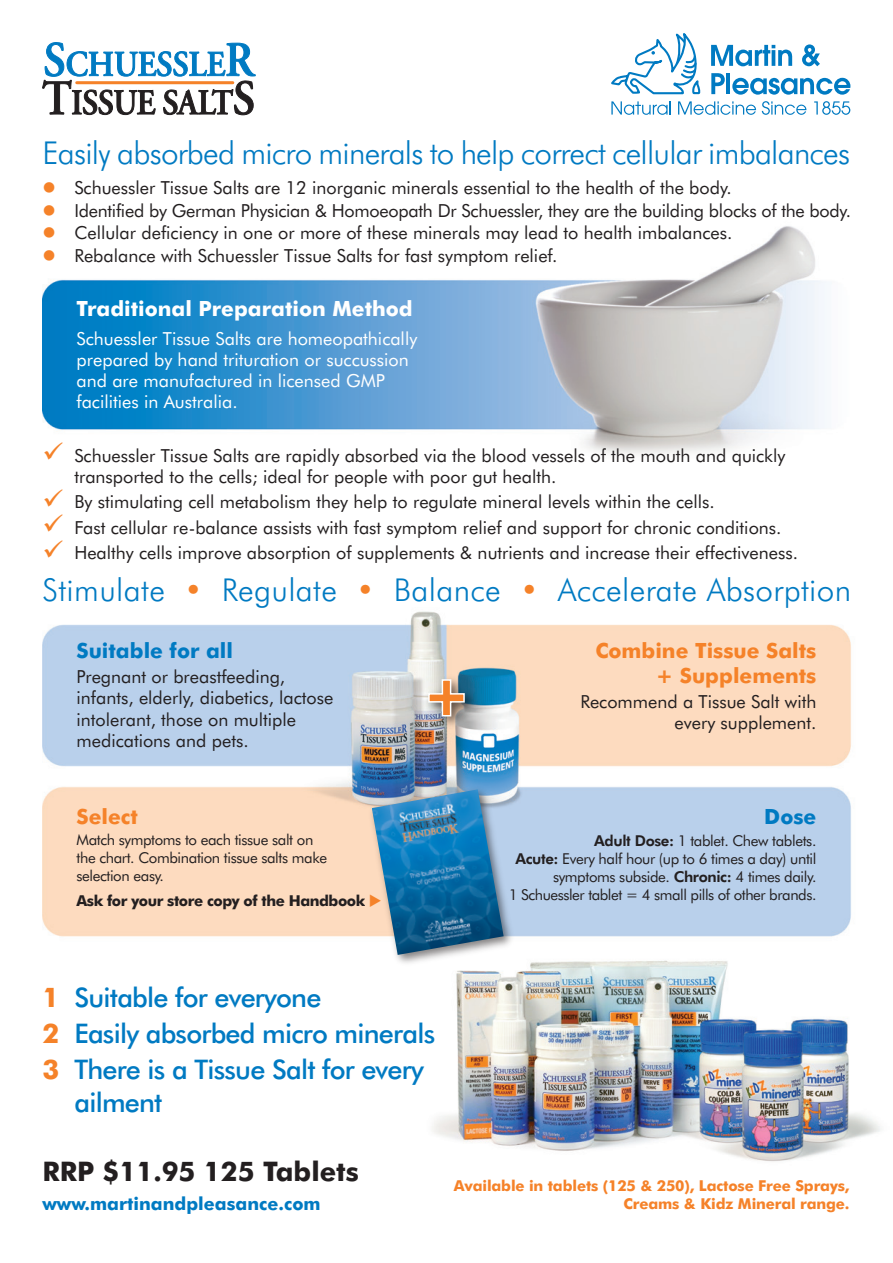
<style>
.page{position:relative;width:893px;height:1263px;background:#fff}
.page>*{position:absolute;margin:0;border:0;box-sizing:border-box;transform-origin:0 0}
.t1{font:900 60px "Futura BT";color:#f58229}
.t2{font:300 31.5px "Futura BT";letter-spacing:-.025em;color:#007ac2}
.t3{font:300 31.5px "Futura BT";letter-spacing:.01em;color:#007ac2}
.t4{font:500 27px/36px "Futura BT";letter-spacing:-.03em;color:#007ac2}
.t5{font:700 27px "Futura BT";color:#231f20}
.t6{font:700 21px/25.2px "Futura BT";color:#f58229;text-align:right}
.t7{font:700 21px "Futura BT";color:#fff}
.t8{font:700 21px "Futura BT";color:#007ac2}
.t9{font:18px/21.6px "Futura BT";color:#231f20}
.t10{font:18px/21px "Futura BT";color:#fff}
.t11{font:700 18px "Futura BT";color:#007ac2}
.t12{font:15px/18px "Futura BT";letter-spacing:-.025em;color:#231f20}
.t13{font:700 15px/18px "Futura BT";letter-spacing:-.01em;color:#f58229;text-align:right}
.t14{font:700 15px "Futura BT";letter-spacing:-.03em;color:#231f20}
.s1{color:#f58229}
.s2{font-weight:700;color:#f58229}
.s3{font-weight:800}
</style>
<div class="page">
<img style="left:42px;top:226px;width:839px;height:936px">
<img style="left:365px;top:783px;width:153px;height:185px">
<img style="left:372px;top:789px;width:132px;height:166px">
<svg style="left:42px;top:42px;width:214px;height:73px"></svg>
<hr style="left:77px;top:81px;width:156px;height:3px;background:#f58229">
<svg style="left:611px;top:34px;width:239px;height:81px"></svg>
<img style="left:412px;top:655px;width:77px;height:93px">
<svg style="left:427px;top:678px;width:39px;height:39px;background:#a5a7a7"></svg>
<p class="t2" style="left:43px;top:134px;width:809px">Easily absorbed micro minerals to help correct cellular imbalances</p>
<p class="t9" style="left:43px;top:177px;width:691px"><span class="s1">●</span> Schuessler Tissue Salts are 12 inorganic minerals essential to the health of the body.</p>
<p class="t9" style="left:43px;top:199px;width:810px"><span class="s1">●</span> Identified by German Physician &amp; Homoeopath Dr Schuessler, they are the building blocks of the body.</p>
<p class="t9" style="left:43px;top:222px;width:691px"><span class="s1">●</span> Cellular deficiency in one or more of these minerals may lead to health imbalances.</p>
<p class="t9" style="left:43px;top:244px;width:516px"><span class="s1">●</span> Rebalance with Schuessler Tissue Salts for fast symptom relief.</p>
<p class="t7" style="left:77px;top:296px;width:338px">Traditional Preparation Method</p>
<p class="t10" style="left:77px;top:328px;width:342px">Schuessler Tissue Salts are homeopathically prepared by hand trituration or succussion and are manufactured in licensed GMP facilities in Australia.</p>
<p class="t9" style="left:74px;top:445px;width:712px;line-height:21px;text-indent:-32px"><span class="s1">✓</span> Schuessler Tissue Salts are rapidly absorbed via the blood vessels of the mouth and quickly transported to the cells; ideal for people with poor gut health.</p>
<p class="t9" style="left:43px;top:491px;width:674px"><span class="s1">✓</span> By stimulating cell metabolism they help to regulate mineral levels within the cells.</p>
<p class="t9" style="left:43px;top:516px;width:740px"><span class="s1">✓</span> Fast cellular re-balance assists with fast symptom relief and support for chronic conditions.</p>
<p class="t9" style="left:43px;top:542px;width:757px"><span class="s1">✓</span> Healthy cells improve absorption of supplements &amp; nutrients and increase their effectiveness.</p>
<p class="t3" style="left:43px;top:571px;width:810px">Stimulate <span class="s1">•</span> Regulate <span class="s1">•</span> Balance <span class="s1">•</span> Accelerate Absorption</p>
<p class="t8" style="left:77px;top:638px;width:158px">Suitable for all</p>
<p class="t9" style="left:77px;top:665px;width:258px">Pregnant or breastfeeding, infants, elderly, diabetics, lactose intolerant, those on multiple medications and pets.</p>
<p class="t6" style="left:77px;top:804px;width:63px">Select</p>
<p class="t12" style="left:77px;top:830px;width:252px">Match symptoms to each tissue salt on the chart. Combination tissue salts make selection easy.</p>
<p class="t14" style="left:77px;top:892px;width:307px">Ask for your store copy of the Handbook <span class="s1">◆</span></p>
<p class="t1" style="left:421px;top:658px;width:51px">+</p>
<p class="t4" style="left:43px;top:979px;width:394px"><span class="s2">1</span> Suitable for everyone<br><span class="s2">2</span> Easily absorbed micro minerals<br><span class="s2">3</span> There is a Tissue Salt for every</p>
<p class="t4" style="left:74px;top:1084px;width:90px">ailment</p>
<p class="t6" style="left:595px;top:638px;width:223px">Combine Tissue Salts + Supplements</p>
<p class="t9" style="left:580px;top:690px;width:238px;text-align:right">Recommend a Tissue Salt with every supplement.</p>
<p class="t8" style="left:764px;top:804px;width:54px">Dose</p>
<p class="t12" style="left:509px;top:832px;width:309px;text-align:right"><span class="s3">Adult Dose:</span> 1 tablet. Chew tablets.<br><span class="s3">Acute:</span> Every half hour (up to 6 times a day) until symptoms subside. <span class="s3">Chronic:</span> 4 times daily.<br>1 Schuessler tablet = 4 small pills of other brands.</p>
<p class="t5" style="left:43px;top:1155px;width:318px">RRP $11.95 125 Tablets</p>
<p class="t11" style="left:43px;top:1192px;width:280px">www.martinandpleasance.com</p>
<p class="t13" style="left:454px;top:1177px;width:397px">Available in tablets (125 &amp; 250), Lactose Free Sprays,<br>Creams &amp; Kidz Mineral range.</p>
</div>
